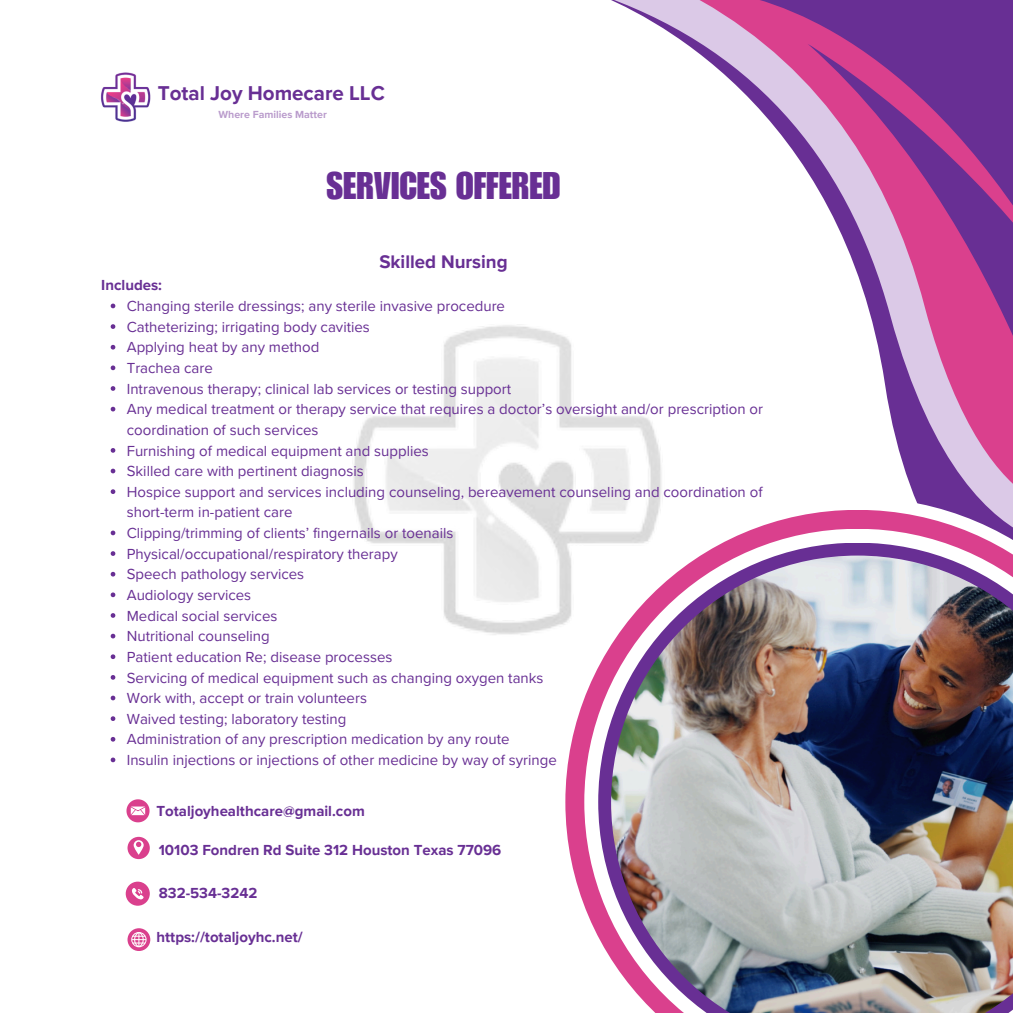
<style>
.page{position:relative;width:1013px;height:1013px;background:#fff}
.page>*{position:absolute;margin:0;border:0;box-sizing:border-box;transform-origin:0 0}
.t1{font:37.5px "Impact LT Std";color:#682f94}
.t2{font:700 20.62px "Proxima Nova";color:#682f94}
.t3{font:700 18.75px "Proxima Nova";color:#682f94}
.t4{font:15px/20.6px "Proxima Nova";color:#682f94}
.t5{font:700 15px "Proxima Nova";color:#682f94}
.t6{font:700 10.62px "Proxima Nova";color:#ba9ccc}
</style>
<div class="page">
<img style="left:110px;top:305px;width:474px;height:646px">
<svg style="left:584px;top:0;width:428px;height:497px"></svg>
<svg style="left:701px;top:0;width:311px;height:233px"></svg>
<svg style="left:807px;top:44px;width:205px;height:334px;background:#b66aad"></svg>
<svg style="left:553px;top:497px;width:459px;height:454px"></svg>
<svg style="left:565px;top:510px;width:447px;height:441px"></svg>
<svg style="left:584px;top:529px;width:428px;height:422px"></svg>
<svg style="left:598px;top:542px;width:414px;height:417px"></svg>
<img style="left:611px;top:555px;width:401px;height:457px">
<svg style="left:111px;top:303px;width:4px;height:5px"></svg>
<svg style="left:111px;top:324px;width:4px;height:5px"></svg>
<svg style="left:111px;top:345px;width:4px;height:4px"></svg>
<svg style="left:111px;top:365px;width:4px;height:5px"></svg>
<svg style="left:111px;top:386px;width:4px;height:5px"></svg>
<svg style="left:111px;top:407px;width:4px;height:4px"></svg>
<svg style="left:111px;top:448px;width:4px;height:5px"></svg>
<svg style="left:111px;top:468px;width:4px;height:5px"></svg>
<svg style="left:111px;top:489px;width:4px;height:5px"></svg>
<svg style="left:111px;top:530px;width:4px;height:5px"></svg>
<svg style="left:111px;top:551px;width:4px;height:5px"></svg>
<svg style="left:111px;top:572px;width:4px;height:4px"></svg>
<svg style="left:111px;top:592px;width:4px;height:5px"></svg>
<svg style="left:111px;top:613px;width:4px;height:5px"></svg>
<svg style="left:111px;top:633px;width:4px;height:5px"></svg>
<svg style="left:111px;top:654px;width:4px;height:5px"></svg>
<svg style="left:111px;top:675px;width:4px;height:4px"></svg>
<svg style="left:111px;top:695px;width:4px;height:5px"></svg>
<svg style="left:111px;top:716px;width:4px;height:5px"></svg>
<svg style="left:111px;top:737px;width:4px;height:4px"></svg>
<svg style="left:111px;top:757px;width:4px;height:5px"></svg>
<img style="left:101px;top:72px;width:50px;height:50px">
<svg style="left:126px;top:799px;width:23px;height:23px"></svg>
<svg style="left:127px;top:836px;width:23px;height:23px"></svg>
<svg style="left:126px;top:881px;width:24px;height:24px"></svg>
<svg style="left:127px;top:928px;width:23px;height:22px"></svg>
<p class="t2" style="left:158px;top:81px;width:228px">Total Joy Homecare LLC</p>
<p class="t6" style="left:218px;top:108px;width:110px">Where Families Matter</p>
<p class="t1" style="left:326px;top:172px;width:235px">SERVICES OFFERED</p>
<p class="t3" style="left:379px;top:251px;width:130px">Skilled Nursing</p>
<p class="t5" style="left:101px;top:277px;width:62px">Includes:</p>
<p class="t4" style="left:127px;top:296px;width:380px">Changing sterile dressings; any sterile invasive procedure</p>
<h2 class="t4" style="left:127px;top:317px;width:245px">Catheterizing; irrigating body cavities</h2>
<h1 class="t4" style="left:127px;top:337px;width:194px">Applying heat by any method</h1>
<h2 class="t4" style="left:127px;top:358px;width:88px">Trachea care</h2>
<p class="t4" style="left:127px;top:378px;width:386px">Intravenous therapy; clinical lab services or testing support</p>
<p class="t4" style="left:127px;top:399px;width:638px">Any medical treatment or therapy service that requires a doctor’s oversight and/or prescription or coordination of such services</p>
<p class="t4" style="left:127px;top:440px;width:304px">Furnishing of medical equipment and supplies</p>
<p class="t4" style="left:127px;top:461px;width:238px">Skilled care with pertinent diagnosis</p>
<p class="t4" style="left:127px;top:482px;width:637px">Hospice support and services including counseling, bereavement counseling and coordination of short-term in-patient care</p>
<p class="t4" style="left:127px;top:523px;width:328px">Clipping/trimming of clients’ fingernails or toenails</p>
<p class="t4" style="left:127px;top:543px;width:272px">Physical/occupational/respiratory therapy</p>
<p class="t4" style="left:127px;top:564px;width:179px">Speech pathology services</p>
<p class="t4" style="left:127px;top:585px;width:126px">Audiology services</p>
<p class="t4" style="left:127px;top:605px;width:152px">Medical social services</p>
<p class="t4" style="left:127px;top:626px;width:144px">Nutritional counseling</p>
<p class="t4" style="left:127px;top:647px;width:267px">Patient education Re; disease processes</p>
<p class="t4" style="left:127px;top:667px;width:418px">Servicing of medical equipment such as changing oxygen tanks</p>
<p class="t4" style="left:127px;top:688px;width:242px">Work with, accept or train volunteers</p>
<p class="t4" style="left:127px;top:708px;width:221px">Waived testing; laboratory testing</p>
<p class="t4" style="left:127px;top:729px;width:384px">Administration of any prescription medication by any route</p>
<p class="t4" style="left:127px;top:750px;width:431px">Insulin injections or injections of other medicine by way of syringe</p>
<h3 class="t5" style="left:156px;top:801px;width:210px">Totaljoyhealthcare@gmail.com</h3>
<p class="t5" style="left:159px;top:841px;width:344px">10103 Fondren Rd Suite 312 Houston Texas 77096</p>
<p class="t5" style="left:159px;top:884px;width:100px">832-534-3242</p>
<p class="t5" style="left:156px;top:927px;width:148px">https://totaljoyhc.net/</p>
</div>
